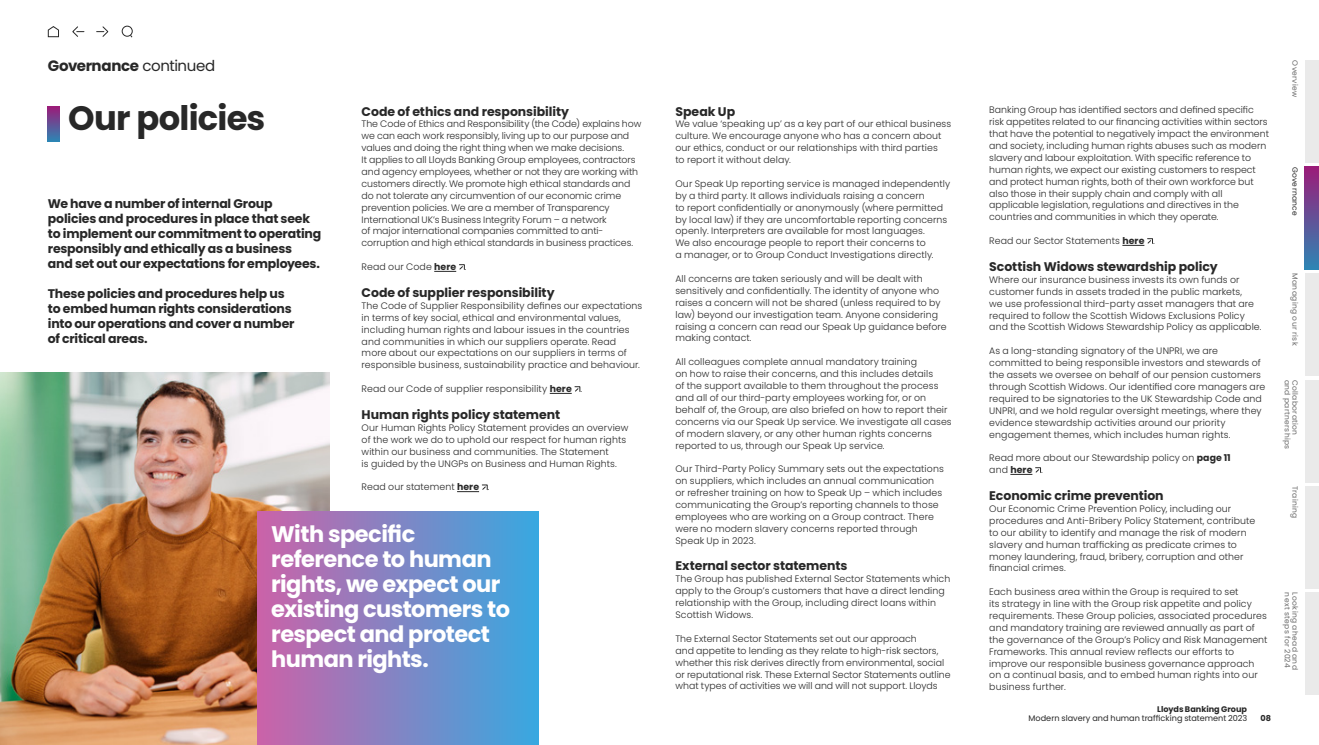
<style>
.page{position:relative;width:1319px;height:745px;background:#fff}
.page>*{position:absolute;margin:0;border:0;box-sizing:border-box;transform-origin:0 0}
.t1{font:700 33.75px "Poppins";letter-spacing:-.025em;color:#282828}
.t2{font:700 22.5px/25px "Poppins";letter-spacing:-.025em;color:#fff}
.t3{font:700 15px "Poppins";letter-spacing:-.025em;color:#282828}
.t4{font:700 12.5px/15px "Poppins";letter-spacing:-.015em;color:#282828}
.t5{font:300 9.38px/11.9px "Poppins";letter-spacing:.01em;color:#282828}
.t6{font:8.12px "Poppins";color:#282828}
.t7{font:700 8.12px "Poppins";color:#282828}
.t8{font:7.5px "Poppins";letter-spacing:.05em;color:#696969}
.t9{font:7.5px "Poppins";letter-spacing:.045em;color:#282828}
.s1{font-weight:400}
.s2{font-weight:700}
</style>
<div class="page">
<img style="left:0;top:372px;width:330px;height:372px">
<svg style="left:434px;top:264px;width:31px;height:8px"></svg>
<svg style="left:549px;top:386px;width:31px;height:8px"></svg>
<svg style="left:457px;top:484px;width:31px;height:8px"></svg>
<svg style="left:48px;top:107px;width:12px;height:34px"></svg>
<svg style="left:1122px;top:238px;width:30px;height:8px"></svg>
<svg style="left:1010px;top:467px;width:31px;height:8px"></svg>
<div style="left:257px;top:511px;width:282px;height:233px;background:linear-gradient(to right,#cb62a8,#38a8e0)"></div>
<svg style="left:97px;top:26px;width:12px;height:11px"></svg>
<svg style="left:72px;top:26px;width:12px;height:11px"></svg>
<svg style="left:47px;top:26px;width:12px;height:12px"></svg>
<div style="left:122px;top:26px;width:11px;height:11px;border:1px solid #282828;border-radius:50%"></div>
<svg style="left:1304px;top:167px;width:14px;height:102px"></svg>
<div style="left:1304px;top:60px;width:14px;height:103px;background:#eaeaea"></div>
<div style="left:1304px;top:273px;width:14px;height:103px;background:#eaeaea"></div>
<div style="left:1304px;top:379px;width:14px;height:103px;background:#eaeaea"></div>
<div style="left:1304px;top:485px;width:14px;height:103px;background:#eaeaea"></div>
<div style="left:1304px;top:592px;width:14px;height:102px;background:#eaeaea"></div>
<h3 class="t3" style="left:48px;top:57px;width:169px">Governance <span class="s1">continued</span></h3>
<h1 class="t1" style="left:68px;top:99px;width:199px">Our policies</h1>
<h3 class="t4" style="left:48px;top:196px;width:275px">We have a number of internal Group policies and procedures in place that seek to implement our commitment to operating responsibly and ethically as a business<br>and set out our expectations for employees.</h3>
<h3 class="t4" style="left:48px;top:286px;width:248px">These policies and procedures help us to embed human rights considerations into our operations and cover a number of critical areas.</h3>
<h3 class="t4" style="left:361px;top:104px;width:209px">Code of ethics and responsibility</h3>
<p class="t5" style="left:361px;top:118px;width:281px">The Code of Ethics and Responsibility (the Code) explains how we can each work responsibly, living up to our purpose and values and doing the right thing when we make decisions.<br>It applies to all Lloyds Banking Group employees, contractors and agency employees, whether or not they are working with customers directly. We promote high ethical standards and do not tolerate any circumvention of our economic crime prevention policies. We are a member of Transparency International UK’s Business Integrity Forum – a network<br>of major international companies committed to anti&shy;corruption and high ethical standards in business practices.</p>
<p class="t5" style="left:361px;top:261px;width:106px">Read our Code <span class="s2">here</span> .</p>
<h3 class="t4" style="left:361px;top:285px;width:194px">Code of supplier responsibility</h3>
<p class="t5" style="left:361px;top:299px;width:282px">The Code of Supplier Responsibility defines our expectations in terms of key social, ethical and environmental values, including human rights and labour issues in the countries and communities in which our suppliers operate. Read more about our expectations on our suppliers in terms of responsible business, sustainability practice and behaviour.</p>
<p class="t5" style="left:361px;top:383px;width:222px">Read our Code of supplier responsibility <span class="s2">here</span> .</p>
<h3 class="t4" style="left:361px;top:407px;width:200px">Human rights policy statement</h3>
<p class="t5" style="left:361px;top:421px;width:268px">Our Human Rights Policy Statement provides an overview of the work we do to uphold our respect for human rights within our business and communities. The Statement<br>is guided by the UNGPs on Business and Human Rights.</p>
<p class="t5" style="left:361px;top:481px;width:129px">Read our statement <span class="s2">here</span> .</p>
<h2 class="t2" style="left:271px;top:521px;width:240px">With specific reference to human rights, we expect our existing customers to respect and protect human rights.</h2>
<h3 class="t4" style="left:675px;top:104px;width:61px">Speak Up</h3>
<p class="t5" style="left:675px;top:118px;width:277px">We value ‘speaking up’ as a key part of our ethical business culture. We encourage anyone who has a concern about our ethics, conduct or our relationships with third parties<br>to report it without delay.</p>
<p class="t5" style="left:675px;top:178px;width:276px">Our Speak Up reporting service is managed independently by a third party. It allows individuals raising a concern<br>to report confidentially or anonymously (where permitted by local law) if they are uncomfortable reporting concerns openly. Interpreters are available for most languages.<br>We also encourage people to report their concerns to<br>a manager, or to Group Conduct Investigations directly.</p>
<p class="t5" style="left:675px;top:273px;width:273px">All concerns are taken seriously and will be dealt with sensitively and confidentially. The identity of anyone who raises a concern will not be shared (unless required to by law) beyond our investigation team. Anyone considering raising a concern can read our Speak Up guidance before making contact.</p>
<p class="t5" style="left:675px;top:356px;width:278px">All colleagues complete annual mandatory training<br>on how to raise their concerns, and this includes details<br>of the support available to them throughout the process and all of our third-party employees working for, or on behalf of, the Group, are also briefed on how to report their concerns via our Speak Up service. We investigate all cases of modern slavery, or any other human rights concerns reported to us, through our Speak Up service.</p>
<p class="t5" style="left:675px;top:463px;width:270px">Our Third-Party Policy Summary sets out the expectations on suppliers, which includes an annual communication or refresher training on how to Speak Up – which includes communicating the Group’s reporting channels to those employees who are working on a Group contract. There were no modern slavery concerns reported through Speak Up in 2023.</p>
<h3 class="t4" style="left:675px;top:558px;width:173px">External sector statements</h3>
<p class="t5" style="left:675px;top:572px;width:276px">The Group has published External Sector Statements which apply to the Group’s customers that have a direct lending relationship with the Group, including direct loans within Scottish Widows.</p>
<p class="t5" style="left:675px;top:632px;width:277px">The External Sector Statements set out our approach<br>and appetite to lending as they relate to high-risk sectors, whether this risk derives directly from environmental, social or reputational risk. These External Sector Statements outline what types of activities we will and will not support. Lloyds</p>
<p class="t5" style="left:989px;top:104px;width:281px">Banking Group has identified sectors and defined specific risk appetites related to our financing activities within sectors that have the potential to negatively impact the environment and society, including human rights abuses such as modern slavery and labour exploitation. With specific reference to human rights, we expect our existing customers to respect and protect human rights, both of their own workforce but also those in their supply chain and comply with all applicable legislation, regulations and directives in the countries and communities in which they operate.</p>
<p class="t5" style="left:989px;top:235px;width:167px">Read our Sector Statements <span class="s2">here</span> .</p>
<h3 class="t4" style="left:989px;top:259px;width:230px">Scottish Widows stewardship policy</h3>
<p class="t5" style="left:989px;top:273px;width:274px">Where our insurance business invests its own funds or customer funds in assets traded in the public markets,<br>we use professional third-party asset managers that are required to follow the Scottish Widows Exclusions Policy and the Scottish Widows Stewardship Policy as applicable.</p>
<p class="t5" style="left:989px;top:345px;width:277px">As a long-standing signatory of the UNPRI, we are committed to being responsible investors and stewards of the assets we oversee on behalf of our pension customers through Scottish Widows. Our identified core managers are required to be signatories to the UK Stewardship Code and UNPRI, and we hold regular oversight meetings, where they evidence stewardship activities around our priority engagement themes, which includes human rights.</p>
<p class="t5" style="left:989px;top:452px;width:243px">Read more about our Stewardship policy on <span class="s2">page 11 </span>and <span class="s2">here</span> .</p>
<h3 class="t4" style="left:989px;top:488px;width:176px">Economic crime prevention</h3>
<p class="t5" style="left:989px;top:502px;width:267px">Our Economic Crime Prevention Policy, including our procedures and Anti-Bribery Policy Statement, contribute to our ability to identify and manage the risk of modern slavery and human trafficking as predicate crimes to money laundering, fraud, bribery, corruption and other financial crimes.</p>
<p class="t5" style="left:989px;top:585px;width:280px">Each business area within the Group is required to set<br>its strategy in line with the Group risk appetite and policy requirements. These Group policies, associated procedures and mandatory training are reviewed annually as part of the governance of the Group’s Policy and Risk Management Frameworks. This annual review reflects our efforts to improve our responsible business governance approach on a continual basis, and to embed human rights into our business further.</p>
<p class="t7" style="left:1157px;top:704px;width:91px">Lloyds Banking Group</p>
<p class="t6" style="left:1028px;top:712px;width:220px">Modern slavery and human trafficking statement 2023</p>
<p class="t7" style="left:1260px;top:713px;width:12px">08</p>
<p class="t8" style="left:1299px;top:60px;width:38px;rotate:90deg">Overview</p>
<p class="t9" style="left:1299px;top:167px;width:51px;rotate:90deg">Governance</p>
<p class="t8" style="left:1299px;top:273px;width:74px;rotate:90deg">Managing our risk</p>
<p class="t8" style="left:1291px;top:379px;width:71px;rotate:90deg">and partnerships</p>
<p class="t8" style="left:1299px;top:379px;width:57px;rotate:90deg">Collaboration</p>
<p class="t8" style="left:1299px;top:485px;width:34px;rotate:90deg">Training</p>
<p class="t8" style="left:1291px;top:592px;width:77px;rotate:90deg">next steps for 2024</p>
<p class="t8" style="left:1299px;top:592px;width:79px;rotate:90deg">Looking ahead and</p>
</div>
